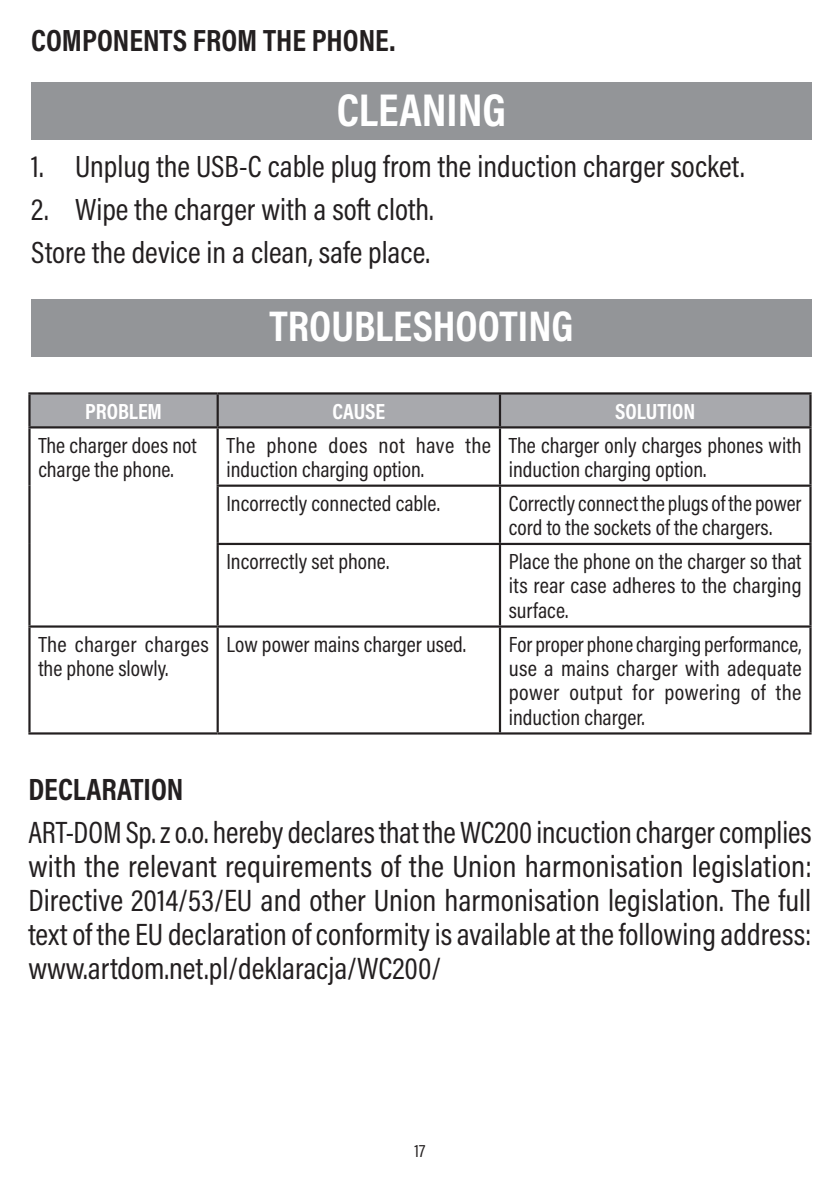
<style>
.page{position:relative;width:840px;height:1191px;background:#fff}
.page>*{position:absolute;margin:0;border:0;box-sizing:border-box;transform-origin:0 0}
.naglowek{font:700 46.4px "Acumin Pro Cond";color:#fff}
.naglowek-2{font:700 43.4px "Acumin Pro Cond";color:#fff}
.List_Paragraph_mały_kopia{font:31px/34.2px "Acumin Pro Cond";color:#231f20;text-align:justify}
.Należy01{font:700 31px "Acumin Pro Cond";color:#231f20}
.List_Paragraph_mały_kopia-2{font:700 31px "Acumin Pro Cond";color:#231f20}
.txt02_mały{font:22.2px/24.4px "Acumin Pro Cond";color:#231f20}
.txt02_mały-2{font:700 22.2px "Acumin Pro Cond";color:#fff}
.t1{font:18px "Acumin Pro Cond";color:#231f20}
</style>
<div class="page">
<div style="left:31px;top:82px;width:780px;height:57px;background:#939598"></div>
<div style="left:31px;top:299px;width:780px;height:57px;background:#939598"></div>
<div style="left:31px;top:394px;width:777px;height:32px;background:#a8a9ad"></div>
<hr style="left:28px;top:392px;width:189px;height:2px;background:#231f20">
<hr style="left:28px;top:394px;width:3px;height:32px;background:#231f20">
<hr style="left:217px;top:392px;width:282px;height:2px;background:#231f20">
<hr style="left:216px;top:394px;width:3px;height:32px;background:#231f20">
<hr style="left:499px;top:392px;width:312px;height:2px;background:#231f20">
<hr style="left:498px;top:394px;width:3px;height:32px;background:#231f20">
<hr style="left:808px;top:394px;width:3px;height:32px;background:#231f20">
<hr style="left:28px;top:426px;width:189px;height:2px;background:#231f20">
<hr style="left:28px;top:428px;width:3px;height:57px;background:#231f20">
<hr style="left:217px;top:426px;width:282px;height:2px;background:#231f20">
<hr style="left:216px;top:428px;width:3px;height:56px;background:#231f20">
<hr style="left:499px;top:426px;width:312px;height:2px;background:#231f20">
<hr style="left:498px;top:428px;width:3px;height:56px;background:#231f20">
<hr style="left:808px;top:428px;width:3px;height:56px;background:#231f20">
<hr style="left:28px;top:485px;width:3px;height:59px;background:#231f20">
<hr style="left:216px;top:484px;width:283px;height:3px;background:#231f20">
<hr style="left:216px;top:487px;width:3px;height:56px;background:#231f20">
<hr style="left:499px;top:484px;width:312px;height:3px;background:#231f20">
<hr style="left:498px;top:487px;width:3px;height:56px;background:#231f20">
<hr style="left:808px;top:487px;width:3px;height:56px;background:#231f20">
<hr style="left:28px;top:544px;width:3px;height:81px;background:#231f20">
<hr style="left:216px;top:543px;width:283px;height:2px;background:#231f20">
<hr style="left:216px;top:545px;width:3px;height:80px;background:#231f20">
<hr style="left:499px;top:543px;width:312px;height:2px;background:#231f20">
<hr style="left:498px;top:545px;width:3px;height:80px;background:#231f20">
<hr style="left:808px;top:545px;width:3px;height:80px;background:#231f20">
<hr style="left:28px;top:625px;width:189px;height:2px;background:#231f20">
<hr style="left:28px;top:627px;width:3px;height:105px;background:#231f20">
<hr style="left:217px;top:625px;width:282px;height:2px;background:#231f20">
<hr style="left:216px;top:627px;width:3px;height:105px;background:#231f20">
<hr style="left:499px;top:625px;width:312px;height:2px;background:#231f20">
<hr style="left:498px;top:627px;width:3px;height:105px;background:#231f20">
<hr style="left:808px;top:627px;width:3px;height:105px;background:#231f20">
<hr style="left:28px;top:732px;width:189px;height:2px;background:#231f20">
<hr style="left:217px;top:732px;width:282px;height:2px;background:#231f20">
<hr style="left:499px;top:732px;width:312px;height:2px;background:#231f20">
<p class="Należy01" style="left:31px;top:20px;width:365px">COMPONENTS FROM THE PHONE.</p>
<p class="naglowek" style="left:337px;top:79px;width:170px">CLEANING</p>
<p class="List_Paragraph_mały_kopia" style="left:31px;top:149px;width:714px">1. Unplug the USB-C cable plug from the induction charger socket.</p>
<p class="List_Paragraph_mały_kopia" style="left:31px;top:192px;width:403px">2. Wipe the charger with a soft cloth.</p>
<p class="List_Paragraph_mały_kopia" style="left:31px;top:234px;width:400px">Store the device in a clean, safe place.</p>
<p class="naglowek-2" style="left:269px;top:297px;width:305px">TROUBLESHOOTING</p>
<p class="txt02_mały-2" style="left:85px;top:396px;width:78px">PROBLEM</p>
<p class="txt02_mały-2" style="left:332px;top:396px;width:54px">CAUSE</p>
<p class="txt02_mały-2" style="left:615px;top:396px;width:82px">SOLUTION</p>
<p class="txt02_mały" style="left:38px;top:432px;width:160px">The charger does not charge the phone.</p>
<p class="txt02_mały" style="left:226px;top:432px;width:266px">The phone does not have the induction charging option.</p>
<p class="txt02_mały" style="left:508px;top:432px;width:294px">The charger only charges phones with induction charging option.</p>
<p class="txt02_mały" style="left:226px;top:490px;width:215px">Incorrectly connected cable.</p>
<p class="txt02_mały" style="left:508px;top:490px;width:294px">Correctly connect the plugs of the power cord to the sockets of the chargers.</p>
<p class="txt02_mały" style="left:226px;top:549px;width:164px">Incorrectly set phone.</p>
<p class="txt02_mały" style="left:508px;top:549px;width:294px;text-align:justify">Place the phone on the charger so that its rear case adheres to the charging surface.</p>
<p class="txt02_mały" style="left:38px;top:631px;width:172px">The charger charges the phone slowly.</p>
<p class="txt02_mały" style="left:226px;top:631px;width:241px">Low power mains charger used.</p>
<p class="txt02_mały" style="left:508px;top:631px;width:294px;text-align:justify">For proper phone charging performance, use a mains charger with adequate power output for powering of the induction charger.</p>
<p class="List_Paragraph_mały_kopia-2" style="left:28px;top:768px;width:156px">DECLARATION</p>
<p class="List_Paragraph_mały_kopia" style="left:28px;top:814px;width:784px">ART-DOM Sp. z o.o. hereby declares that the WC200 incuction charger complies with the relevant requirements of the Union harmonisation legislation:<br>Directive 2014/53/EU and other Union harmonisation legislation. The full text of the EU declaration of conformity is available at the following address: www.artdom.net.pl/deklaracja/WC200/</p>
<p class="t1" style="left:414px;top:1139px;width:12px">17</p>
</div>
